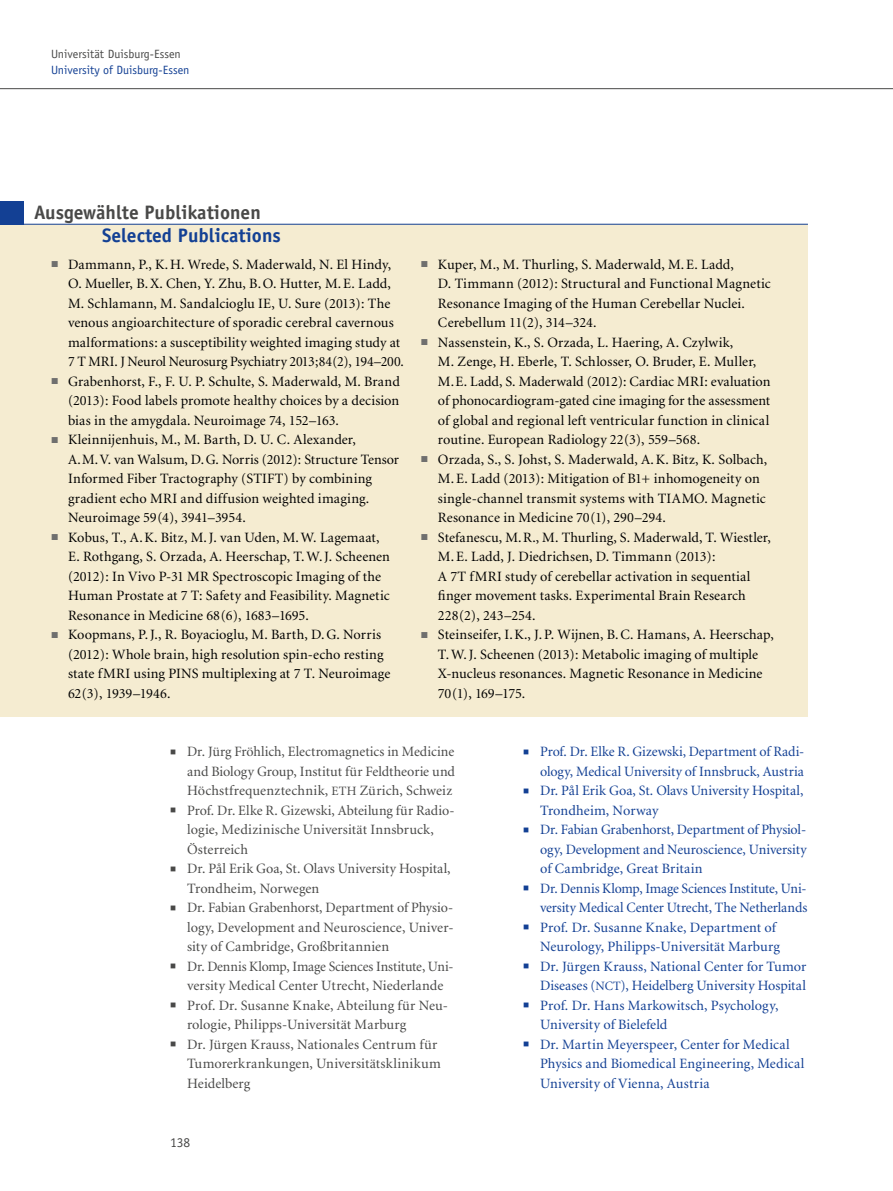
<style>
.page{position:relative;width:893px;height:1191px;background:#fff}
.page>*{position:absolute;margin:0;border:0;box-sizing:border-box;transform-origin:0 0}
.t1{font:700 19.5px "Officina Sans";color:#494948}
.t2{font:700 19.5px "Officina Sans";color:#134094}
.t3{font:14.25px/19.5px "Minion";letter-spacing:.01em;color:#000}
.t4{font:14.25px/19.5px "Minion";color:#134094}
.t5{font:14.25px/19.5px "Minion";letter-spacing:.005em;color:#494948}
.t6{font:13.5px "Officina Sans";color:#494948}
.t7{font:12px "Officina Sans";color:#134094}
.t8{font:12px "Officina Sans";color:#494948}
.s1{font-size:12.75px}
</style>
<div class="page">
<hr style="left:0;top:88px;width:893px;height:1px;background:#494948">
<div style="left:0;top:224px;width:808px;height:493px;background:#f5ecd1"></div>
<div style="left:0;top:201px;width:23px;height:24px;background:#134094"></div>
<hr style="left:0;top:224px;width:808px;height:1px;background:#134094">
<p class="t8" style="left:51px;top:47px;width:131px">Universität Duisburg-Essen</p>
<p class="t7" style="left:51px;top:62px;width:140px">University of Duisburg-Essen</p>
<h1 class="t1" style="left:34px;top:200px;width:228px">Ausgewählte Publikationen</h1>
<h1 class="t2" style="left:102px;top:223px;width:180px">Selected Publications</h1>
<p class="t3" style="left:68px;top:255px;width:337px">Dammann, P., K.H. Wrede, S. Maderwald, N. El Hindy, O. Mueller, B.X. Chen, Y. Zhu, B.O. Hutter, M.E. Ladd, M. Schlamann, M. Sandalcioglu IE, U. Sure (2013): The venous angioarchitecture of sporadic cerebral cavernous malformations: a susceptibility weighted imaging study at 7 T MRI. J Neurol Neurosurg Psychiatry 2013;84(2), 194–200.<br>Grabenhorst, F., F. U. P. Schulte, S. Maderwald, M. Brand (2013): Food labels promote healthy choices by a decision bias in the amygdala. Neuroimage 74, 152–163.<br>Kleinnijenhuis, M., M. Barth, D. U. C. Alexander,<br>A.M.V. van Walsum, D.G. Norris (2012): Structure Tensor Informed Fiber Tractography (STIFT) by combining gradient echo MRI and diffusion weighted imaging.<br>Neuroimage 59(4), 3941–3954.<br>Kobus, T., A.K. Bitz, M.J. van Uden, M.W. Lagemaat,<br>E. Rothgang, S. Orzada, A. Heerschap, T.W.J. Scheenen (2012): In Vivo P-31 MR Spectroscopic Imaging of the Human Prostate at 7 T: Safety and Feasibility. Magnetic Resonance in Medicine 68(6), 1683–1695.<br>Koopmans, P.J., R. Boyacioglu, M. Barth, D.G. Norris (2012): Whole brain, high resolution spin-echo resting state fMRI using PINS multiplexing at 7 T. Neuroimage 62(3), 1939–1946.</p>
<p class="t3" style="left:438px;top:255px;width:337px">Kuper, M., M. Thurling, S. Maderwald, M.E. Ladd,<br>D. Timmann (2012): Structural and Functional Magnetic Resonance Imaging of the Human Cerebellar Nuclei.<br>Cerebellum 11(2), 314–324.<br>Nassenstein, K., S. Orzada, L. Haering, A. Czylwik,<br>M. Zenge, H. Eberle, T. Schlosser, O. Bruder, E. Muller, M.E. Ladd, S. Maderwald (2012): Cardiac MRI: evaluation of phonocardiogram-gated cine imaging for the assessment of global and regional left ventricular function in clinical routine. European Radiology 22(3), 559–568.<br>Orzada, S., S. Johst, S. Maderwald, A.K. Bitz, K. Solbach, M.E. Ladd (2013): Mitigation of B1+ inhomogeneity on single-channel transmit systems with TIAMO. Magnetic Resonance in Medicine 70(1), 290–294.<br>Stefanescu, M.R., M. Thurling, S. Maderwald, T. Wiestler, M.E. Ladd, J. Diedrichsen, D. Timmann (2013):<br>A 7T fMRI study of cerebellar activation in sequential finger movement tasks. Experimental Brain Research 228(2), 243–254.<br>Steinseifer, I.K., J.P. Wijnen, B.C. Hamans, A. Heerschap, T.W.J. Scheenen (2013): Metabolic imaging of multiple X-nucleus resonances. Magnetic Resonance in Medicine 70(1), 169–175.</p>
<p class="t5" style="left:187px;top:742px;width:269px">Dr. Jürg Fröhlich, Electromagnetics in Medicine and Biology Group, Institut für Feldtheorie und Höchstfrequenztechnik, <span class="s1">ETH</span> Zürich, Schweiz Prof. Dr. Elke R. Gizewski, Abteilung für Radio&shy;logie, Medizinische Universität Innsbruck, Österreich<br>Dr. Pål Erik Goa, St. Olavs University Hospital, Trondheim, Norwegen<br>Dr. Fabian Grabenhorst, Department of Physio&shy;logy, Development and Neuroscience, Univer&shy;sity of Cambridge, Großbritannien<br>Dr. Dennis Klomp, Image Sciences Institute, Uni&shy;versity Medical Center Utrecht, Niederlande Prof. Dr. Susanne Knake, Abteilung für Neu&shy;rologie, Philipps-Universität Marburg<br>Dr. Jürgen Krauss, Nationales Centrum für Tumorerkrankungen, Universitätsklinikum Heidelberg</p>
<p class="t4" style="left:540px;top:742px;width:269px">Prof. Dr. Elke R. Gizewski, Department of Radi&shy;ology, Medical University of Innsbruck, Austria Dr. Pål Erik Goa, St. Olavs University Hospital, Trondheim, Norway<br>Dr. Fabian Grabenhorst, Department of Physiol&shy;ogy, Development and Neuroscience, University of Cambridge, Great Britain<br>Dr. Dennis Klomp, Image Sciences Institute, Uni&shy;versity Medical Center Utrecht, The Netherlands Prof. Dr. Susanne Knake, Department of Neurology, Philipps-Universität Marburg<br>Dr. Jürgen Krauss, National Center for Tumor Diseases (<span class="s1">NCT</span>), Heidelberg University Hospital Prof. Dr. Hans Markowitsch, Psychology, University of Bielefeld<br>Dr. Martin Meyerspeer, Center for Medical Physics and Biomedical Engineering, Medical University of Vienna, Austria</p>
<p class="t6" style="left:170px;top:1134px;width:22px">138</p>
</div>
